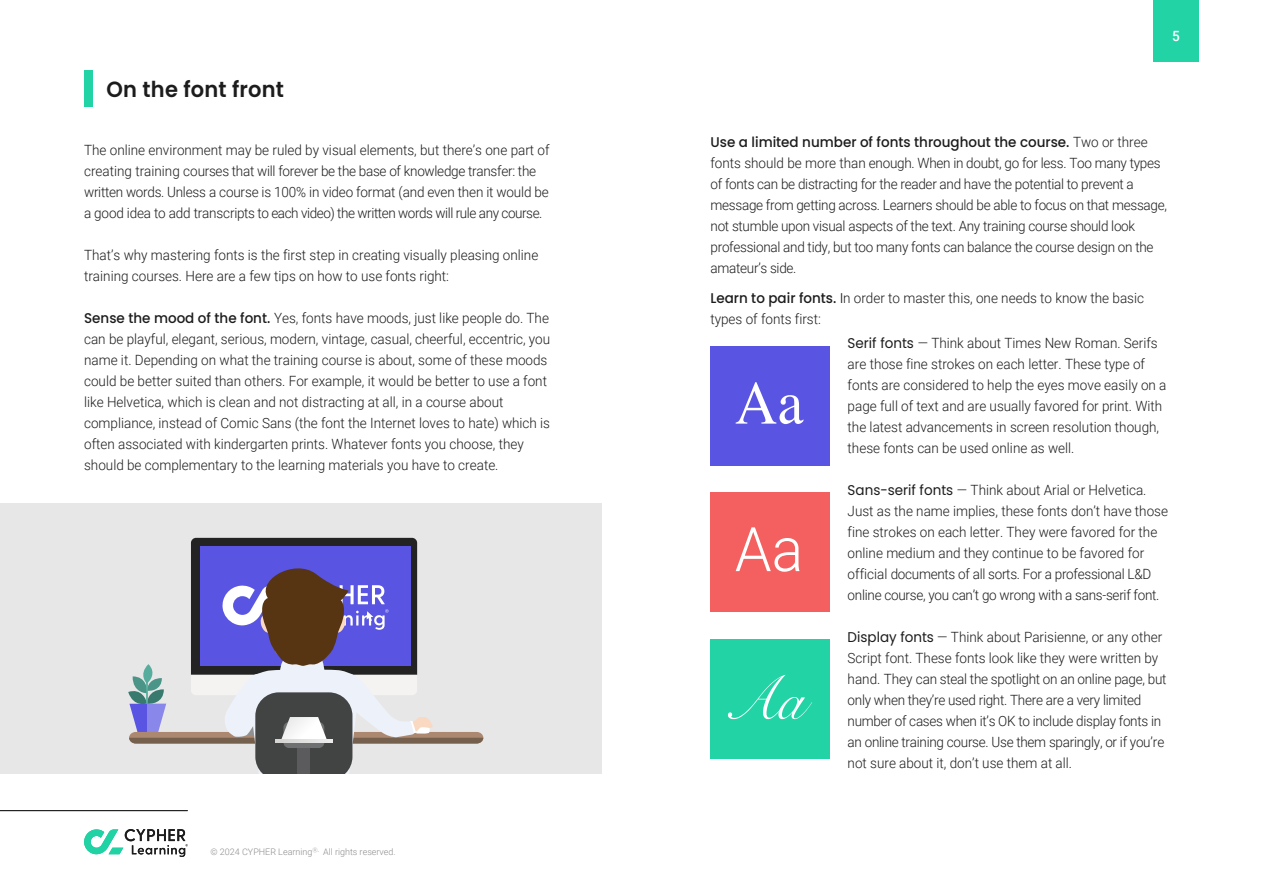
<style>
.page{position:relative;width:1263px;height:893px;background:#fff}
.page>*{position:absolute;margin:0;border:0;box-sizing:border-box;transform-origin:0 0}
.t1{font:61.5px "Times";color:#fff;scale:.96 1}
.t2{font:300 61.5px "Roboto";color:#fff;scale:.96 1}
.t3{font:61.5px "Snell Roundhand";color:#fff;scale:.96 1}
.t4{font:600 21.9px "Poppins";letter-spacing:.01em;color:#1c1c1c;scale:.96 1}
.t5{font:300 14.1px/21px "Roboto";color:#1c1c1c;scale:.96 1}
.t6{font:300 14.1px/21px "Roboto";letter-spacing:-.02em;color:#1c1c1c;scale:.96 1}
.t7{font:500 14.1px "Poppins";color:#1c1c1c;scale:.96 1}
.t8{font:500 14.1px "Roboto";color:#fff;scale:.96 1}
.t9{font:300 9px "Roboto";color:#8c8c8c}
.s1{font-family:"Poppins";font-weight:500}
.s2{font-family:"Roboto";font-weight:300}
.s3{font-family:"Poppins"}
.s4{font-family:"Poppins";font-weight:400}
</style>
<div class="page">
<div style="left:0;top:503px;width:601px;height:271px;background:#e8e7e7"></div>
<div style="left:710px;top:346px;width:120px;height:119px;background:#5955e2"></div>
<div style="left:710px;top:492px;width:120px;height:119px;background:#f46060"></div>
<div style="left:710px;top:639px;width:120px;height:120px;background:#22d3a5"></div>
<svg style="left:128px;top:538px;width:355px;height:236px"></svg>
<hr style="left:0;top:810px;width:188px;height:1px;background:#212322">
<svg style="left:84px;top:829px;width:104px;height:28px"></svg>
<div style="left:85px;top:71px;width:8px;height:36px;background:#22d3a5"></div>
<div style="left:1153px;top:0;width:45px;height:62px;background:#22d3a5"></div>
<h2 class="t4" style="left:107px;top:76px;width:186px">On the font front</h2>
<p class="t5" style="left:84px;top:139px;width:486px">The online environment may be ruled by visual elements, but there’s one part of creating training courses that will forever be the base of knowledge transfer: the written words. Unless a course is 100% in video format (and even then it would be a good idea to add transcripts to each video) the written words will rule any course.</p>
<p class="t5" style="left:84px;top:244px;width:475px">That’s why mastering fonts is the first step in creating visually pleasing online training courses. Here are a few tips on how to use fonts right:</p>
<p class="t5" style="left:84px;top:307px;width:487px"><span class="s1">Sense the mood of the font.</span> Yes, fonts have moods, just like people do. The can be playful, elegant, serious, modern, vintage, casual, cheerful, eccentric, you name it. Depending on what the training course is about, some of these moods could be better suited than others. For example, it would be better to use a font like Helvetica, which is clean and not distracting at all, in a course about compliance, instead of Comic Sans (the font the Internet loves to hate) which is often associated with kindergarten prints. Whatever fonts you choose, they should be complementary to the learning materials you have to create.</p>
<p class="t9" style="left:211px;top:845px;width:187px">© 2024 CYPHER Learning<sup>Ⓡ.</sup> All rights reserved.</p>
<p class="t8" style="left:1172px;top:26px;width:9px">5</p>
<p class="t7" style="left:710px;top:133px;width:457px">Use a limited number of fonts throughout the course. <span class="s2">Two or three</span></p>
<p class="t6" style="left:710px;top:152px;width:477px">fonts should be more than enough. When in doubt, go for less. Too many types of fonts can be distracting for the reader and have the potential to prevent a message from getting across. Learners should be able to focus on that message, not stumble upon visual aspects of the text. Any training course should look professional and tidy, but too many fonts can balance the course design on the amateur’s side.</p>
<p class="t5" style="left:710px;top:287px;width:453px"><span class="s1">Learn to pair fonts.</span> <span class="s3">I</span>n order to master this, one needs to know the basic types of fonts first:</p>
<p class="t5" style="left:848px;top:332px;width:334px"><span class="s4">Serif fonts</span> — Think about Times New Roman. Serifs are those fine strokes on each letter. These type of fonts are considered to help the eyes move easily on a page full of text and are usually favored for print. With the latest advancements in screen resolution though, these fonts can be used online as well.</p>
<p class="t5" style="left:848px;top:479px;width:335px"><span class="s4">Sans-serif fonts</span> — Think about Arial or Helvetica.<br>Just as the name implies, these fonts don’t have those fine strokes on each letter. They were favored for the online medium and they continue to be favored for official documents of all sorts. For a professional L&amp;D online course, you can’t go wrong with a sans-serif font.</p>
<p class="t6" style="left:848px;top:626px;width:334px"><span class="s4">Display fonts</span> — Think about Parisienne, or any other Script font. These fonts look like they were written by hand. They can steal the spotlight on an online page, but only when they’re used right. There are a very limited number of cases when it’s OK to include display fonts in an online training course. Use them sparingly, or if you’re not sure about it, don’t use them at all.</p>
<h1 class="t1" style="left:735px;top:345px;width:73px">Aa</h1>
<h1 class="t2" style="left:735px;top:506px;width:73px">Aa</h1>
<h1 class="t3" style="left:723px;top:650px;width:87px">Aa</h1>
</div>
